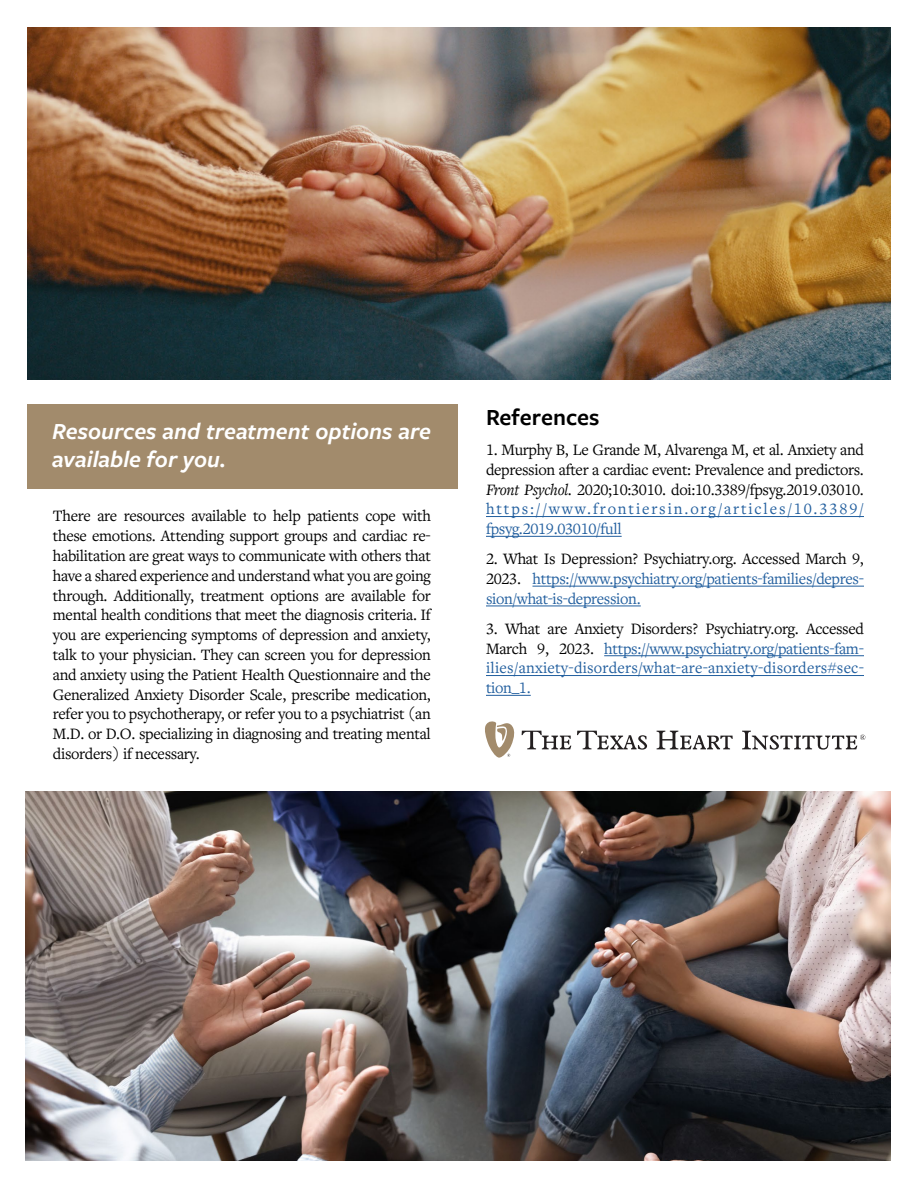
<style>
.page{position:relative;width:918px;height:1188px;background:#fff}
.page>*{position:absolute;margin:0;border:0;box-sizing:border-box;transform-origin:0 0}
.t1{font:italic 600 24px/28.8px "Freight Sans Pro";color:#fff}
.t2{font:600 24px "Freight Sans Pro";color:#000}
.t3{font:16.5px/19.8px "Freight Text Pro";letter-spacing:-.02em;color:#000;text-align:justify}
.t4{font:16.5px/19.8px "Freight Text Pro";letter-spacing:-.02em;color:#215e9e;text-align:justify}
.s1{font-style:italic}
.s2{color:#215e9e}
.s3{color:#000}
</style>
<div class="page">
<hr style="left:486px;top:516px;width:378px;height:1px;background:#215e9e">
<hr style="left:486px;top:536px;width:136px;height:1px;background:#215e9e">
<hr style="left:532px;top:586px;width:332px;height:1px;background:#215e9e">
<hr style="left:486px;top:606px;width:155px;height:1px;background:#215e9e">
<hr style="left:604px;top:655px;width:260px;height:1px;background:#215e9e">
<hr style="left:486px;top:675px;width:378px;height:1px;background:#215e9e">
<hr style="left:486px;top:695px;width:45px;height:1px;background:#215e9e">
<div style="left:27px;top:404px;width:431px;height:84px;background:#a28b6c"></div>
<img style="left:27px;top:27px;width:864px;height:352px">
<img style="left:26px;top:792px;width:865px;height:369px">
<svg style="left:522px;top:731px;width:49px;height:18px"></svg>
<svg style="left:577px;top:731px;width:70px;height:19px"></svg>
<svg style="left:657px;top:731px;width:76px;height:18px"></svg>
<svg style="left:742px;top:731px;width:123px;height:19px"></svg>
<svg style="left:485px;top:721px;width:30px;height:37px"></svg>
<h1 class="t1" style="left:52px;top:416px;width:381px">Resources and treatment options are available for you.</h1>
<p class="t3" style="left:53px;top:506px;width:380px">There are resources available to help patients cope with these emotions. Attending support groups and cardiac re&shy;habilitation are great ways to communicate with others that have a shared experience and understand what you are going through. Additionally, treatment options are available for mental health conditions that meet the diagnosis criteria. If you are experiencing symptoms of depression and anxiety, talk to your physician. They can screen you for depression and anxiety using the Patient Health Questionnaire and the Generalized Anxiety Disorder Scale, prescribe medication, refer you to psychotherapy, or refer you to a psychiatrist (an M.D. or D.O. specializing in diagnosing and treating mental disorders) if necessary.</p>
<h1 class="t2" style="left:486px;top:401px;width:115px">References</h1>
<p class="t3" style="left:486px;top:439px;width:380px">1. Murphy B, Le Grande M, Alvarenga M, et al. Anxiety and depression after a cardiac event: Prevalence and predictors.<br><span class="s1">Front Psychol.</span> 2020;10:3010. doi:10.3389/fpsyg.2019.03010. <span class="s2">https://www.frontiersin.org/articles/10.3389/ fpsyg.2019.03010/full</span></p>
<p class="t4" style="left:486px;top:548px;width:380px"><span class="s3">2. What Is Depression? Psychiatry.org. Accessed March 9, 2023.</span> https://www.psychiatry.org/patients-families/depres&shy;sion/what-is-depression.</p>
<p class="t4" style="left:486px;top:618px;width:380px"><span class="s3">3. What are Anxiety Disorders? Psychiatry.org. Accessed March 9, 2023.</span> https://www.psychiatry.org/patients-fam&shy;ilies/anxiety-disorders/what-are-anxiety-disorders#sec&shy;tion_1.</p>
</div>
